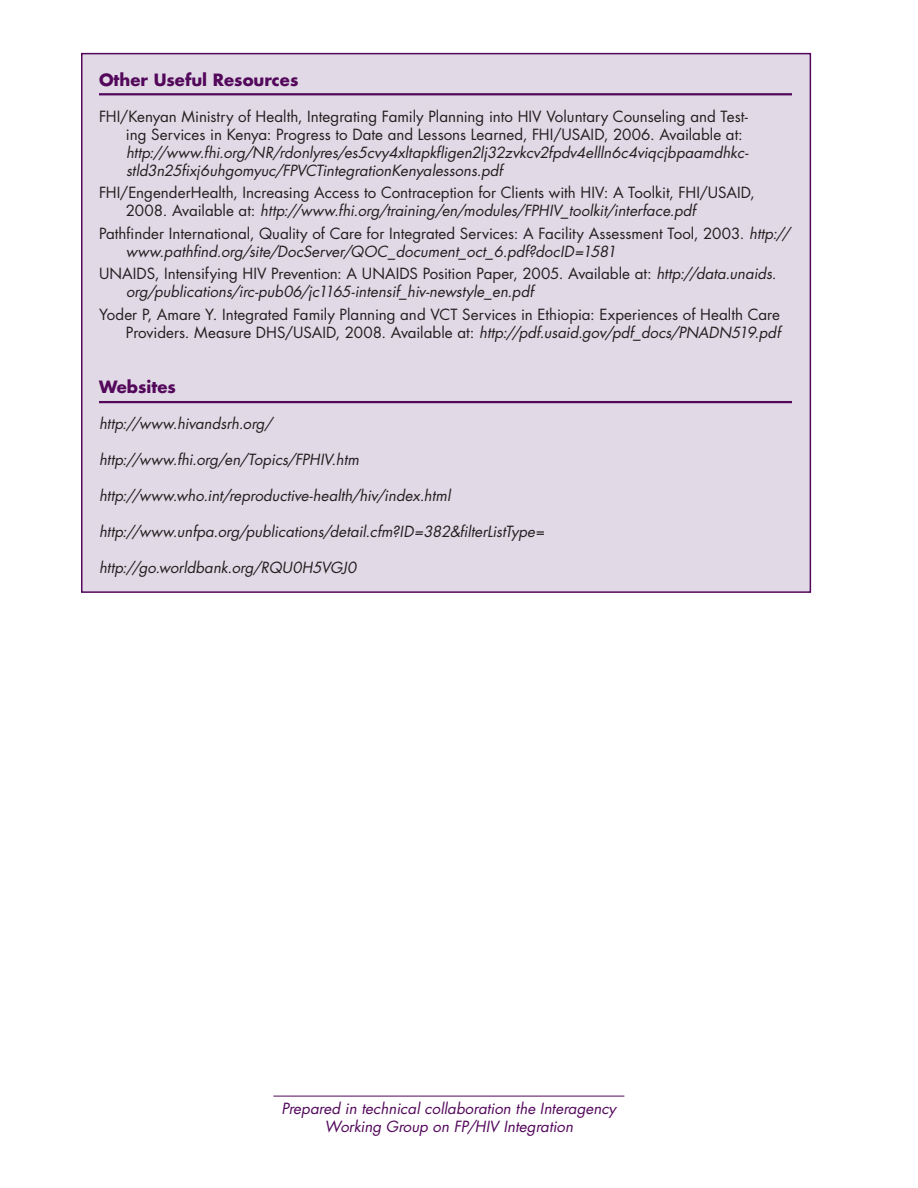
<style>
.page{position:relative;width:918px;height:1188px;background:#fff}
.page>*{position:absolute;margin:0;border:0;box-sizing:border-box;transform-origin:0 0}
.t1{font:700 16.5px "Futura";color:#53085b}
.t2{font:15px/18px "Futura";color:#231f20}
.t3{font:italic 15px/18px "Futura";color:#231f20}
.t4{font:italic 15px/18px "Futura";color:#53085b;text-align:center}
.s1{font-style:italic}
.s2{font-style:normal}
</style>
<div class="page">
<div style="left:81px;top:53px;width:730px;height:540px;background:#e1dae6;border:2px solid #53085b"></div>
<hr style="left:99px;top:93px;width:693px;height:2px;background:#53085b">
<hr style="left:99px;top:401px;width:693px;height:2px;background:#53085b">
<hr style="left:273px;top:1096px;width:351px;height:1px;background:#53085b">
<p class="t1" style="left:99px;top:68px;width:201px">Other Useful Resources</p>
<p class="t2" style="left:126px;top:107px;width:623px;text-indent:-27px">FHI/Kenyan Ministry of Health, Integrating Family Planning into HIV Voluntary Counseling and Test&shy;ing Services in Kenya: Progress to Date and Lessons Learned, FHI/USAID, 2006. Available at:</p>
<p class="t3" style="left:126px;top:143px;width:624px">http://www.fhi.org/NR/rdonlyres/es5cvy4xltapkfligen2lj32zvkcv2fpdv4ellln6c4viqcjbpaamdhkc&shy;stld3n25fixj6uhgomyuc/FPVCTintegrationKenyalessons.pdf</p>
<p class="t2" style="left:126px;top:183px;width:630px;text-indent:-27px">FHI/EngenderHealth, Increasing Access to Contraception for Clients with HIV: A Toolkit, FHI/USAID,<br>2008. Available at: <span class="s1">http://www.fhi.org/training/en/modules/FPHIV_toolkit/interface.pdf</span></p>
<p class="t2" style="left:126px;top:224px;width:666px;text-indent:-27px">Pathfinder International, Quality of Care for Integrated Services: A Facility Assessment Tool, 2003. <span class="s1">http:// www.pathfind.org/site/DocServer/QOC_document_oct_6.pdf?docID=1581</span></p>
<p class="t3" style="left:126px;top:264px;width:652px;text-indent:-27px"><span class="s2">UNAIDS, Intensifying HIV Prevention: A UNAIDS Position Paper, 2005. Available at:</span> http://data.unaids. org/publications/irc-pub06/jc1165-intensif_hiv-newstyle_en.pdf</p>
<p class="t2" style="left:99px;top:305px;width:683px;text-align:right">Yoder P, Amare Y. Integrated Family Planning and VCT Services in Ethiopia: Experiences of Health Care<br>Providers. Measure DHS/USAID, 2008. Available at: <span class="s1">http://pdf.usaid.gov/pdf_docs/PNADN519.pdf</span></p>
<p class="t1" style="left:99px;top:376px;width:79px">Websites</p>
<p class="t3" style="left:99px;top:415px;width:175px">http://www.hivandsrh.org/</p>
<p class="t3" style="left:99px;top:451px;width:262px">http://www.fhi.org/en/Topics/FPHIV.htm</p>
<p class="t3" style="left:99px;top:487px;width:353px">http://www.who.int/reproductive-health/hiv/index.html</p>
<p class="t3" style="left:99px;top:523px;width:448px">http://www.unfpa.org/publications/detail.cfm?ID=382&amp;filterListType<span class="s2">=</span></p>
<p class="t3" style="left:99px;top:559px;width:259px">http://go.worldbank.org/RQU0H5VGJ0</p>
<p class="t4" style="left:282px;top:1099px;width:336px">Prepared in technical collaboration the Interagency<br>Working Group on FP/HIV Integration</p>
</div>
